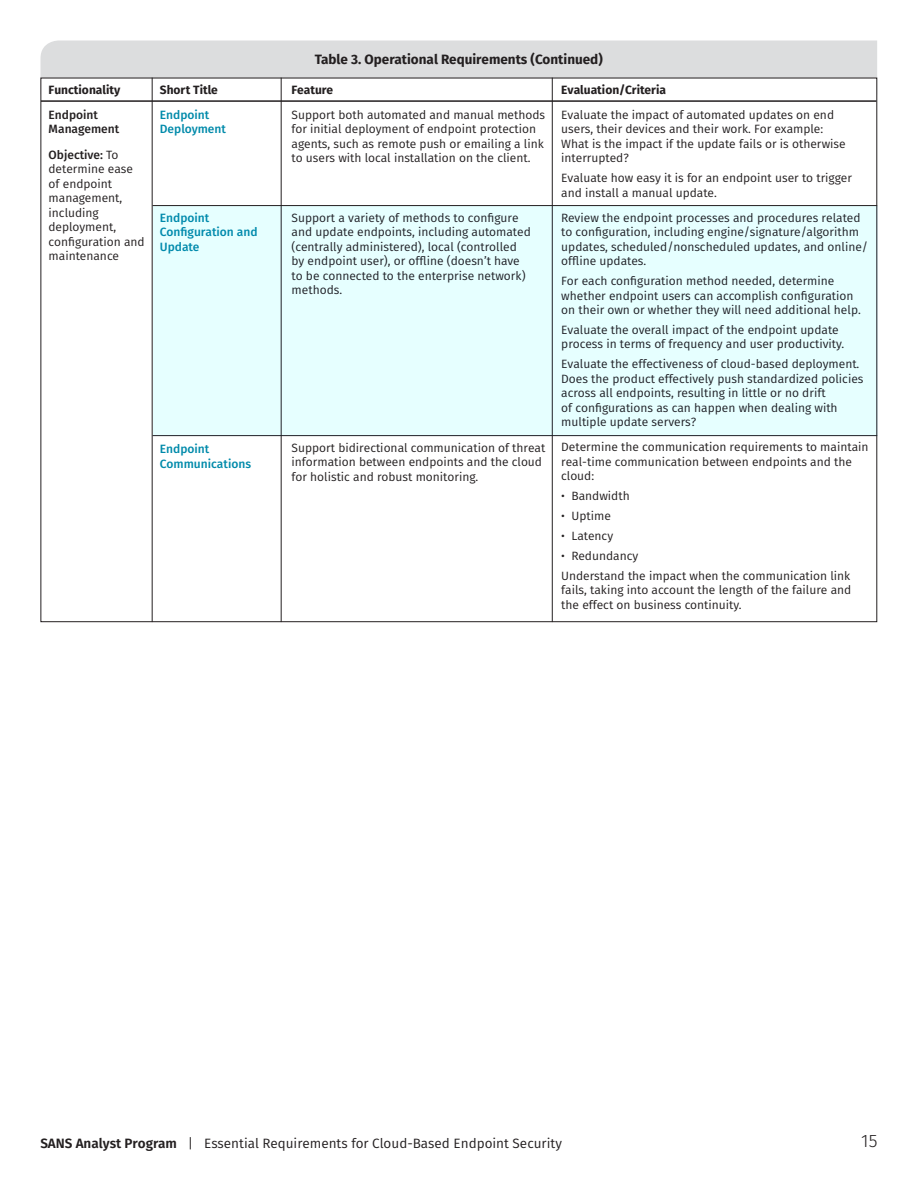
<style>
.page{position:relative;width:918px;height:1188px;background:#fff}
.page>*{position:absolute;margin:0;border:0;box-sizing:border-box;transform-origin:0 0}
.t1{font:300 18px "Fira Sans";color:#231f20}
.t2{font:13.5px "Fira Sans";color:#231f20}
.t3{font:700 13.5px "Fira Sans";color:#231f20}
.t4{font:12px/14.4px "Fira Sans";color:#231f20}
.t5{font:500 12px/14.4px "Fira Sans";color:#008aaa}
.t6{font:700 12px "Fira Sans";color:#231f20}
.t7{font:500 12px/14.4px "Fira Sans";color:#231f20}
.s1{font-weight:500}
.s2{font-weight:600}
</style>
<div class="page">
<div style="left:41px;top:40px;width:836px;height:38px;background:#dcddde"></div>
<hr style="left:41px;top:100px;width:835px;height:2px;background:#231f20">
<hr style="left:153px;top:205px;width:724px;height:1px;background:#231f20">
<hr style="left:153px;top:435px;width:724px;height:1px;background:#231f20">
<hr style="left:152px;top:78px;width:1px;height:544px;background:#231f20">
<hr style="left:281px;top:78px;width:1px;height:544px;background:#231f20">
<hr style="left:552px;top:78px;width:1px;height:544px;background:#231f20">
<div style="left:153px;top:206px;width:725px;height:229px;background:#e6ffff"></div>
<p class="t6" style="left:49px;top:81px;width:73px">Functionality</p>
<p class="t7" style="left:49px;top:108px;width:72px">Endpoint<br>Management</p>
<p class="t4" style="left:49px;top:147px;width:98px"><span class="s1">Objective:</span> To determine ease of endpoint management, including deployment, configuration and maintenance</p>
<p class="t6" style="left:160px;top:81px;width:60px">Short Title</p>
<p class="t5" style="left:160px;top:108px;width:68px">Endpoint<br>Deployment</p>
<p class="t5" style="left:160px;top:211px;width:99px">Endpoint<br>Configuration and<br>Update</p>
<p class="t5" style="left:160px;top:442px;width:93px">Endpoint<br>Communications</p>
<p class="t3" style="left:315px;top:50px;width:289px">Table 3. Operational Requirements (Continued)</p>
<p class="t6" style="left:292px;top:81px;width:43px">Feature</p>
<p class="t4" style="left:292px;top:108px;width:255px">Support both automated and manual methods for initial deployment of endpoint protection agents, such as remote push or emailing a link to users with local installation on the client.</p>
<p class="t4" style="left:292px;top:211px;width:241px">Support a variety of methods to configure and update endpoints, including automated (centrally administered), local (controlled by endpoint user), or offline (doesn’t have to be connected to the enterprise network) methods.</p>
<p class="t4" style="left:292px;top:440px;width:255px">Support bidirectional communication of threat information between endpoints and the cloud for holistic and robust monitoring.</p>
<p class="t6" style="left:561px;top:81px;width:106px">Evaluation/Criteria</p>
<p class="t4" style="left:561px;top:107px;width:286px">Evaluate the impact of automated updates on end users, their devices and their work. For example:<br>What is the impact if the update fails or is otherwise interrupted?</p>
<p class="t4" style="left:561px;top:171px;width:292px">Evaluate how easy it is for an endpoint user to trigger and install a manual update.</p>
<p class="t4" style="left:561px;top:210px;width:308px">Review the endpoint processes and procedures related to configuration, including engine/signature/algorithm updates, scheduled/nonscheduled updates, and online/ offline updates.</p>
<p class="t4" style="left:561px;top:274px;width:301px">For each configuration method needed, determine whether endpoint users can accomplish configuration on their own or whether they will need additional help.</p>
<p class="t4" style="left:561px;top:323px;width:284px">Evaluate the overall impact of the endpoint update process in terms of frequency and user productivity.</p>
<p class="t4" style="left:561px;top:357px;width:304px">Evaluate the effectiveness of cloud-based deployment.<br>Does the product effectively push standardized policies across all endpoints, resulting in little or no drift<br>of configurations as can happen when dealing with multiple update servers?</p>
<p class="t4" style="left:561px;top:440px;width:309px">Determine the communication requirements to maintain real-time communication between endpoints and the cloud:</p>
<p class="t4" style="left:561px;top:489px;width:70px">• Bandwidth</p>
<p class="t4" style="left:561px;top:509px;width:51px">• Uptime</p>
<p class="t4" style="left:561px;top:529px;width:53px">• Latency</p>
<p class="t4" style="left:561px;top:546px;width:291px;line-height:19.8px">• Redundancy<br>Understand the impact when the communication link</p>
<p class="t4" style="left:561px;top:583px;width:292px">fails, taking into account the length of the failure and the effect on business continuity.</p>
<p class="t2" style="left:40px;top:1133px;width:523px"><span class="s2">SANS Analyst Program</span> | Essential Requirements for Cloud-Based Endpoint Security</p>
<h1 class="t1" style="left:861px;top:1128px;width:18px">15</h1>
</div>
